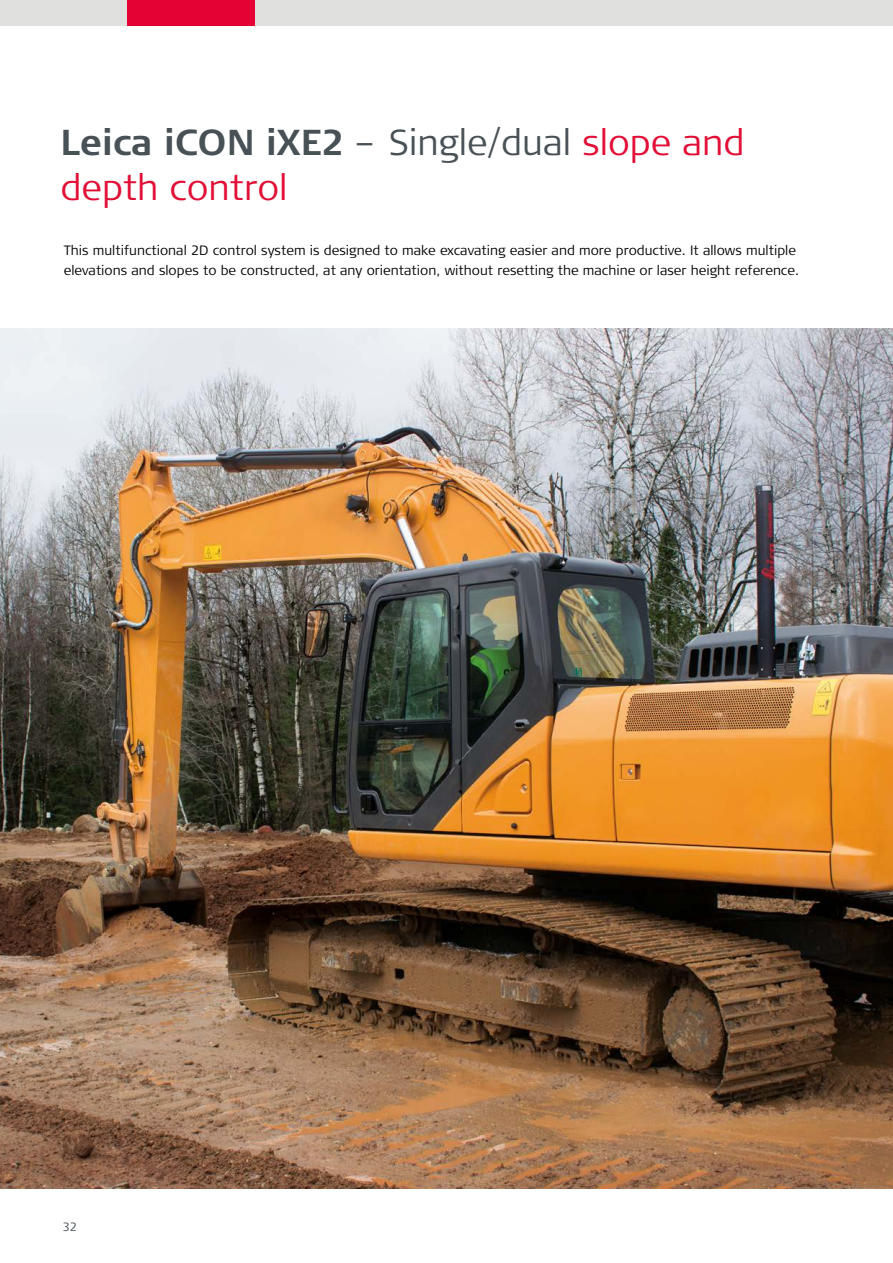
<style>
.page{position:relative;width:893px;height:1263px;background:#fff}
.page>*{position:absolute;margin:0;border:0;box-sizing:border-box;transform-origin:0 0}
.t1{font:300 36px/45px "Signa Column";color:#e20e35}
.t2{font:300 13.5px/19.5px "Signa Column";color:#000}
.t3{font:300 12px "Signa Column";color:#485156}
.s1{font-weight:700;color:#485156}
.s2{color:#485156}
</style>
<div class="page">
<div style="left:0;top:0;width:893px;height:26px;background:#e0e0df"></div>
<div style="left:128px;top:0;width:127px;height:26px;background:#e40234"></div>
<img style="left:0;top:328px;width:893px;height:860px">
<h1 class="t1" style="left:60px;top:120px;width:686px"><span class="s1">Leica iCON iXE2</span> <span class="s2">– Single/dual</span> slope and depth control</h1>
<p class="t2" style="left:64px;top:241px;width:737px">This multifunctional 2D control system is designed to make excavating easier and more productive. It allows multiple elevations and slopes to be constructed, at any orientation, without resetting the machine or laser height reference.</p>
<p class="t3" style="left:63px;top:1219px;width:16px">32</p>
</div>
